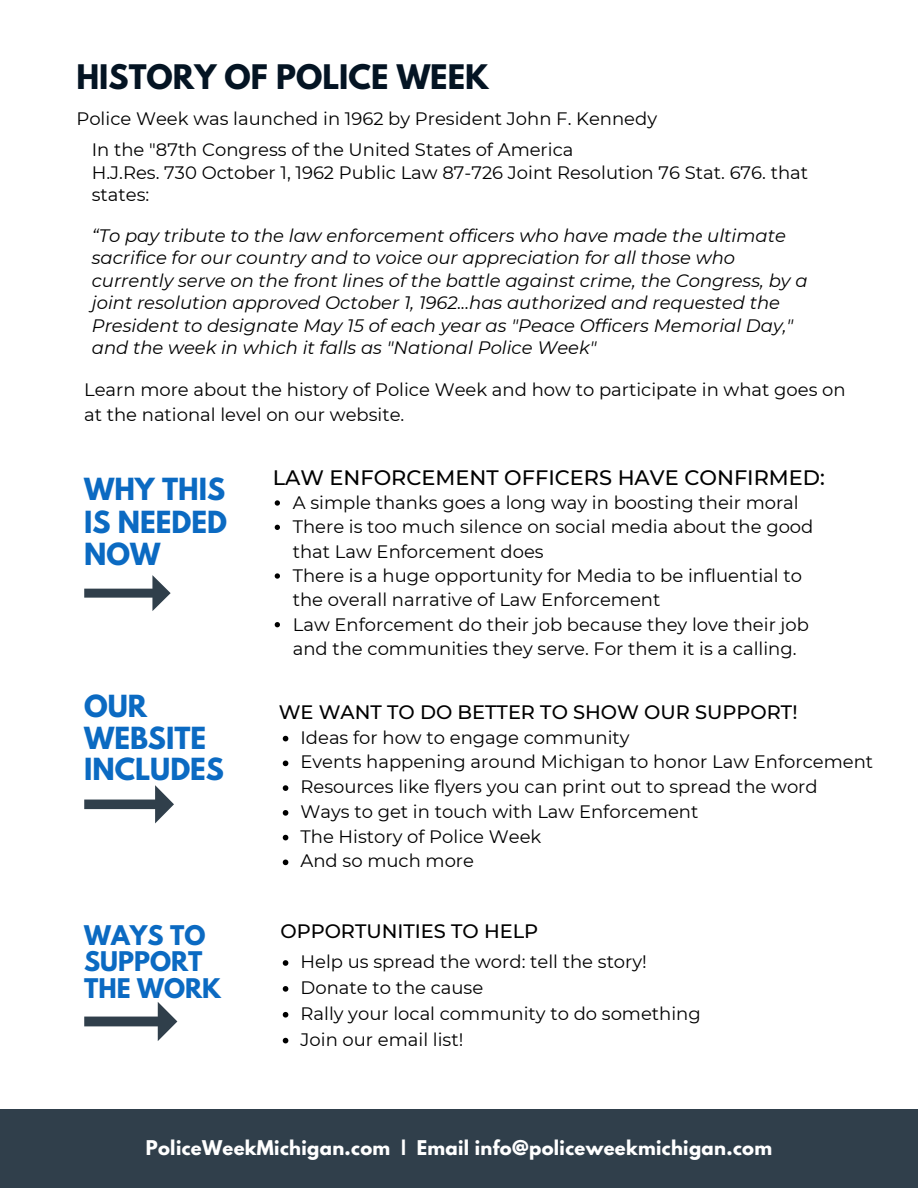
<style>
.page{position:relative;width:918px;height:1188px;background:#fff}
.page>*{position:absolute;margin:0;border:0;box-sizing:border-box;transform-origin:0 0}
.t1{font:700 30px "League Spartan";color:#041423}
.t2{font:700 27px/32.7px "League Spartan";color:#0b6ac2;text-align:justify}
.t3{font:700 24px/26.4px "League Spartan";color:#0b6ac2}
.t4{font:500 20.85px "Montserrat";color:#000}
.t5{font:500 19.35px "Montserrat";color:#000}
.t6{font:18px/24.3px "Montserrat";color:#000}
.t7{font:italic 18px/22.5px "Montserrat";color:#000}
.t8{font:700 18px "League Spartan";letter-spacing:.02em;color:#fff}
</style>
<div class="page">
<div style="left:0;top:1109px;width:918px;height:79px;background:#303f4b"></div>
<svg style="left:275px;top:500px;width:5px;height:6px"></svg>
<svg style="left:275px;top:525px;width:5px;height:5px"></svg>
<svg style="left:275px;top:573px;width:5px;height:6px"></svg>
<svg style="left:275px;top:622px;width:5px;height:5px"></svg>
<svg style="left:84px;top:785px;width:90px;height:38px"></svg>
<svg style="left:283px;top:736px;width:5px;height:5px"></svg>
<svg style="left:283px;top:761px;width:5px;height:5px"></svg>
<svg style="left:283px;top:785px;width:5px;height:6px"></svg>
<svg style="left:283px;top:810px;width:5px;height:6px"></svg>
<svg style="left:283px;top:835px;width:5px;height:5px"></svg>
<svg style="left:283px;top:860px;width:5px;height:5px"></svg>
<svg style="left:283px;top:960px;width:5px;height:6px"></svg>
<svg style="left:283px;top:986px;width:5px;height:6px"></svg>
<svg style="left:283px;top:1012px;width:5px;height:6px"></svg>
<svg style="left:283px;top:1038px;width:5px;height:5px"></svg>
<svg style="left:84px;top:575px;width:87px;height:36px"></svg>
<svg style="left:84px;top:1002px;width:93px;height:39px"></svg>
<h1 class="t1" style="left:76px;top:62px;width:414px">HISTORY OF POLICE WEEK</h1>
<p class="t6" style="left:76px;top:106px;width:582px">Police Week was launched in 1962 by President John F. Kennedy</p>
<p class="t6" style="left:92px;top:138px;width:718px;line-height:22.5px">In the "87th Congress of the United States of America<br>H.J.Res. 730 October 1, 1962 Public Law 87-726 Joint Resolution 76 Stat. 676. that states:</p>
<p class="t7" style="left:92px;top:224px;width:717px">“To pay tribute to the law enforcement officers who have made the ultimate sacrifice for our country and to voice our appreciation for all those who currently serve on the front lines of the battle against crime, the Congress, by a joint resolution approved October 1, 1962...has authorized and requested the President to designate May 15 of each year as "Peace Officers Memorial Day," and the week in which it falls as "National Police Week"</p>
<p class="t6" style="left:84px;top:377px;width:763px;line-height:24.8px">Learn more about the history of Police Week and how to participate in what goes on at the national level on our website.</p>
<h2 class="t2" style="left:84px;top:476px;width:144px">WHY THIS IS NEEDED NOW</h2>
<h2 class="t2" style="left:84px;top:694px;width:141px;line-height:31.5px;text-align:left">OUR<br>WEBSITE<br>INCLUDES</h2>
<h3 class="t3" style="left:84px;top:925px;width:139px">WAYS TO<br>SUPPORT<br>THE WORK</h3>
<p class="t4" style="left:273px;top:464px;width:554px">LAW ENFORCEMENT OFFICERS HAVE CONFIRMED:</p>
<p class="t6" style="left:293px;top:490px;width:522px">A simple thanks goes a long way in boosting their moral There is too much silence on social media about the good that Law Enforcement does<br>There is a huge opportunity for Media to be influential to the overall narrative of Law Enforcement<br>Law Enforcement do their job because they love their job and the communities they serve. For them it is a calling.</p>
<p class="t5" style="left:279px;top:701px;width:520px">WE WANT TO DO BETTER TO SHOW OUR SUPPORT!</p>
<p class="t6" style="left:301px;top:725px;width:574px;line-height:24.8px">Ideas for how to engage community<br>Events happening around Michigan to honor Law Enforcement Resources like flyers you can print out to spread the word<br>Ways to get in touch with Law Enforcement<br>The History of Police Week<br>And so much more</p>
<p class="t5" style="left:280px;top:919px;width:259px">OPPORTUNITIES TO HELP</p>
<p class="t6" style="left:301px;top:949px;width:402px;line-height:25.8px">Help us spread the word: tell the story!<br>Donate to the cause<br>Rally your local community to do something<br>Join our email list!</p>
<p class="t8" style="left:146px;top:1138px;width:628px">PoliceWeekMichigan.com | Email info@policeweekmichigan.com</p>
</div>
